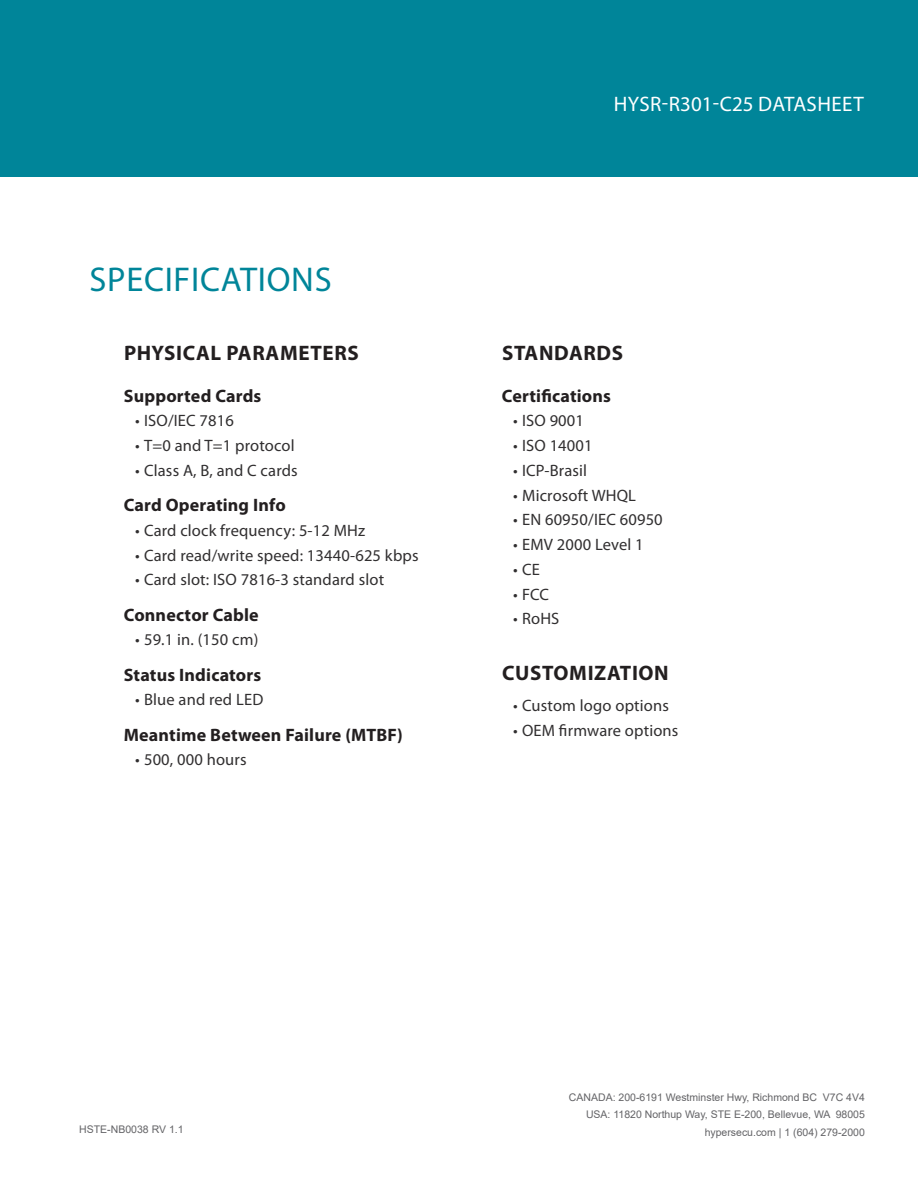
<style>
.page{position:relative;width:918px;height:1188px;background:#fff}
.page>*{position:absolute;margin:0;border:0;box-sizing:border-box;transform-origin:0 0}
.t1{font:34.5px "Myriad Pro";letter-spacing:.02em;color:#008599}
.Heading_3{font:700 21px "Myriad Pro";letter-spacing:.03em;color:#231f20}
.Subtitle__Dark{font:21px "Myriad Pro";letter-spacing:.01em;color:#fff}
.Heading_4{font:700 18px "Myriad Pro";letter-spacing:.01em;color:#231f20}
.t2{font:16.5px "Myriad Pro";letter-spacing:.01em;color:#312f30}
.Footer__Light{font:10.5px "Arial";color:#636366}
</style>
<div class="page">
<div style="left:1px;top:0;width:917px;height:176px;background:#008599"></div>
<h1 class="t1" style="left:90px;top:258px;width:244px">SPECIFICATIONS</h1>
<p class="Heading_3" style="left:124px;top:339px;width:236px">PHYSICAL PARAMETERS</p>
<p class="Heading_4" style="left:124px;top:384px;width:139px">Supported Cards</p>
<p class="t2" style="left:135px;top:411px;width:100px">• ISO/IEC 7816</p>
<p class="t2" style="left:135px;top:435px;width:161px">• T=0 and T=1 protocol</p>
<p class="t2" style="left:135px;top:460px;width:164px">• Class A, B, and C cards</p>
<p class="Heading_4" style="left:124px;top:493px;width:163px">Card Operating Info</p>
<p class="t2" style="left:135px;top:520px;width:232px">• Card clock frequency: 5-12 MHz</p>
<p class="t2" style="left:135px;top:545px;width:285px">• Card read/write speed: 13440-625 kbps</p>
<p class="t2" style="left:135px;top:570px;width:251px">• Card slot: ISO 7816-3 standard slot</p>
<p class="Heading_4" style="left:124px;top:603px;width:136px">Connector Cable</p>
<p class="t2" style="left:135px;top:630px;width:125px">• 59.1 in. (150 cm)</p>
<p class="Heading_4" style="left:124px;top:663px;width:139px">Status Indicators</p>
<p class="t2" style="left:135px;top:690px;width:130px">• Blue and red LED</p>
<p class="Heading_4" style="left:124px;top:723px;width:281px">Meantime Between Failure (MTBF)</p>
<p class="t2" style="left:135px;top:750px;width:113px">• 500, 000 hours</p>
<p class="Subtitle__Dark" style="left:614px;top:91px;width:251px">HYSR-R301-C25 DATASHEET</p>
<p class="Heading_3" style="left:502px;top:339px;width:123px">STANDARDS</p>
<p class="Heading_4" style="left:502px;top:384px;width:111px">Certifications</p>
<p class="t2" style="left:513px;top:411px;width:72px">• ISO 9001</p>
<p class="t2" style="left:513px;top:435px;width:81px">• ISO 14001</p>
<p class="t2" style="left:513px;top:460px;width:75px">• ICP-Brasil</p>
<p class="t2" style="left:513px;top:485px;width:124px">• Microsoft WHQL</p>
<p class="t2" style="left:513px;top:510px;width:151px">• EN 60950/IEC 60950</p>
<p class="t2" style="left:513px;top:534px;width:132px">• EMV 2000 Level 1</p>
<p class="t2" style="left:513px;top:559px;width:28px">• CE</p>
<p class="t2" style="left:513px;top:584px;width:38px">• FCC</p>
<p class="t2" style="left:513px;top:609px;width:48px">• RoHS</p>
<p class="Heading_3" style="left:502px;top:659px;width:168px">CUSTOMIZATION</p>
<p class="t2" style="left:513px;top:696px;width:157px">• Custom logo options</p>
<p class="t2" style="left:513px;top:720px;width:167px">• OEM firmware options</p>
<p class="Footer__Light" style="left:79px;top:1122px;width:106px">HSTE-NB0038 RV 1.1</p>
<p class="Footer__Light" style="left:569px;top:1090px;width:298px">CANADA: 200-6191 Westminster Hwy, Richmond BC V7C 4V4</p>
<p class="Footer__Light" style="left:586px;top:1107px;width:280px">USA: 11820 Northup Way, STE E-200, Bellevue, WA 98005</p>
<p class="Footer__Light" style="left:705px;top:1125px;width:162px">hypersecu.com | 1 (604) 279-2000</p>
</div>
